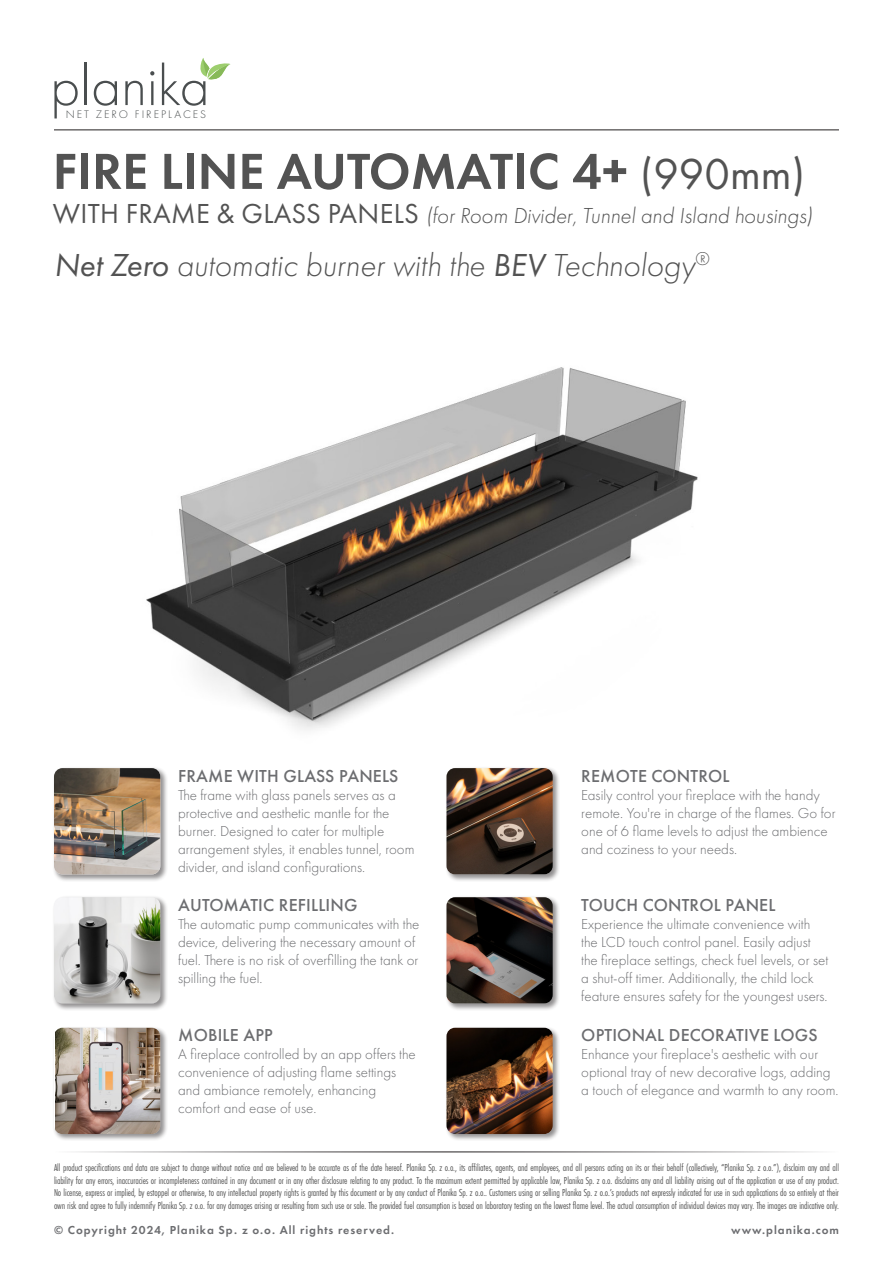
<style>
.page{position:relative;width:893px;height:1263px;background:#fff}
.page>*{position:absolute;margin:0;border:0;box-sizing:border-box;transform-origin:0 0}
.t1{font:300 58.35px "Futura PT";color:#4a4e4f}
.FIREPLACE{font:600 52.5px "Futura PT";color:#535353}
.t2{font:italic 300 33px "Futura PT";color:#535353}
.t3{font:italic 300 22.5px "Futura PT";color:#535353}
.t4{font:500 18px "Futura PT";letter-spacing:.01em;color:#6c6d70}
.t5{font:300 15px/18px "Futura PT";color:#6c6d70}
.t6{font:600 12px "Futura PT";letter-spacing:.08em;color:#6c6d70}
.t7{font:300 11.4px "Futura PT";letter-spacing:.175em;color:#4a4e4f}
.t8{font:10.5px/12.6px "Futura PT Cond";letter-spacing:-.01em;color:#535353;text-align:justify}
.s1{font-weight:400;font-size:45px}
.s2{font-weight:400;font-style:normal;font-size:28.5px}
.s3{font-weight:400}
</style>
<div class="page">
<hr style="left:54px;top:130px;width:785px;height:1px;background:#231f20">
<hr style="left:54px;top:1152px;width:785px;height:1px;background:#231f20">
<svg style="left:200px;top:58px;width:30px;height:22px"></svg>
<img style="left:146px;top:367px;width:552px;height:363px">
<div style="left:52px;top:895px;width:116px;height:116px;background:#231f20;opacity:.5"></div>
<img style="left:54px;top:897px;width:106px;height:106px">
<div style="left:52px;top:1026px;width:116px;height:115px;background:#231f20;opacity:.5"></div>
<img style="left:55px;top:1028px;width:105px;height:106px">
<div style="left:445px;top:1026px;width:115px;height:115px;background:#231f20;opacity:.5"></div>
<img style="left:446px;top:1028px;width:107px;height:106px">
<div style="left:52px;top:766px;width:116px;height:116px;background:#231f20;opacity:.5"></div>
<img style="left:54px;top:768px;width:106px;height:106px">
<div style="left:445px;top:766px;width:115px;height:116px;background:#231f20;opacity:.5"></div>
<img style="left:446px;top:768px;width:107px;height:106px">
<div style="left:445px;top:895px;width:115px;height:116px;background:#231f20;opacity:.5"></div>
<img style="left:446px;top:897px;width:107px;height:106px">
<h1 class="t1" style="left:50px;top:53px;width:161px">planika</h1>
<p class="t7" style="left:66px;top:108px;width:142px">NET ZERO FIREPLACES</p>
<p class="FIREPLACE" style="left:53px;top:138px;width:754px">FIRE LINE AUTOMATIC 4+ <span class="s1">(990mm)</span></p>
<p class="t3" style="left:53px;top:203px;width:762px"><span class="s2">WITH FRAME &amp; GLASS PANELS</span> (for Room Divider, Tunnel and Island housings)</p>
<p class="t2" style="left:54px;top:246px;width:657px"><span class="s3">Net Zero</span> automatic burner with the <span class="s3">BEV</span> Technology<sup>®</sup></p>
<p class="t4" style="left:178px;top:765px;width:222px">FRAME WITH GLASS PANELS</p>
<p class="t5" style="left:178px;top:786px;width:238px">The frame with glass panels serves as a protective and aesthetic mantle for the burner. Designed to cater for multiple arrangement styles, it enables tunnel, room divider, and island configurations.</p>
<p class="t4" style="left:178px;top:894px;width:181px">AUTOMATIC REFILLING</p>
<p class="t5" style="left:178px;top:915px;width:243px">The automatic pump communicates with the device, delivering the necessary amount of fuel. There is no risk of overfilling the tank or spilling the fuel.</p>
<p class="t4" style="left:178px;top:1025px;width:96px">MOBILE APP</p>
<p class="t5" style="left:178px;top:1045px;width:239px">A fireplace controlled by an app offers the convenience of adjusting flame settings and ambiance remotely, enhancing comfort and ease of use.</p>
<p class="t4" style="left:581px;top:765px;width:150px">REMOTE CONTROL</p>
<p class="t5" style="left:581px;top:786px;width:256px">Easily control your fireplace with the handy remote. You're in charge of the flames. Go for one of 6 flame levels to adjust the ambience and coziness to your needs.</p>
<p class="t4" style="left:581px;top:894px;width:196px">TOUCH CONTROL PANEL</p>
<p class="t5" style="left:581px;top:915px;width:248px">Experience the ultimate convenience with the LCD touch control panel. Easily adjust the fireplace settings, check fuel levels, or set a shut-off timer. Additionally, the child lock feature ensures safety for the youngest users.</p>
<p class="t4" style="left:581px;top:1025px;width:238px">OPTIONAL DECORATIVE LOGS</p>
<p class="t5" style="left:581px;top:1045px;width:259px">Enhance your fireplace's aesthetic with our optional tray of new decorative logs, adding a touch of elegance and warmth to any room.</p>
<p class="t8" style="left:54px;top:1161px;width:787px">All product specifications and data are subject to change without notice and are believed to be accurate as of the date hereof. Planika Sp. z o.o., its affiliates, agents, and employees, and all persons acting on its or their behalf (collectively, “Planika Sp. z o.o.”), disclaim any and all liability for any errors, inaccuracies or incompleteness contained in any document or in any other disclosure relating to any product. To the maximum extent permitted by applicable law, Planika Sp. z o.o. disclaims any and all liability arising out of the application or use of any product.<br>No license, express or implied, by estoppel or otherwise, to any intellectual property rights is granted by this document or by any conduct of Planika Sp. z o.o.. Customers using or selling Planika Sp. z o.o.’s products not expressly indicated for use in such applications do so entirely at their own risk and agree to fully indemnify Planika Sp. z o.o. for any damages arising or resulting from such use or sale. The provided fuel consumption is based on laboratory testing on the lowest flame level. The actual consumption of individual devices may vary. The images are indicative only.</p>
<p class="t6" style="left:54px;top:1223px;width:342px">© Copyright 2024, Planika Sp. z o.o. All rights reserved.</p>
<p class="t6" style="left:731px;top:1223px;width:109px">www.planika.com</p>
</div>
